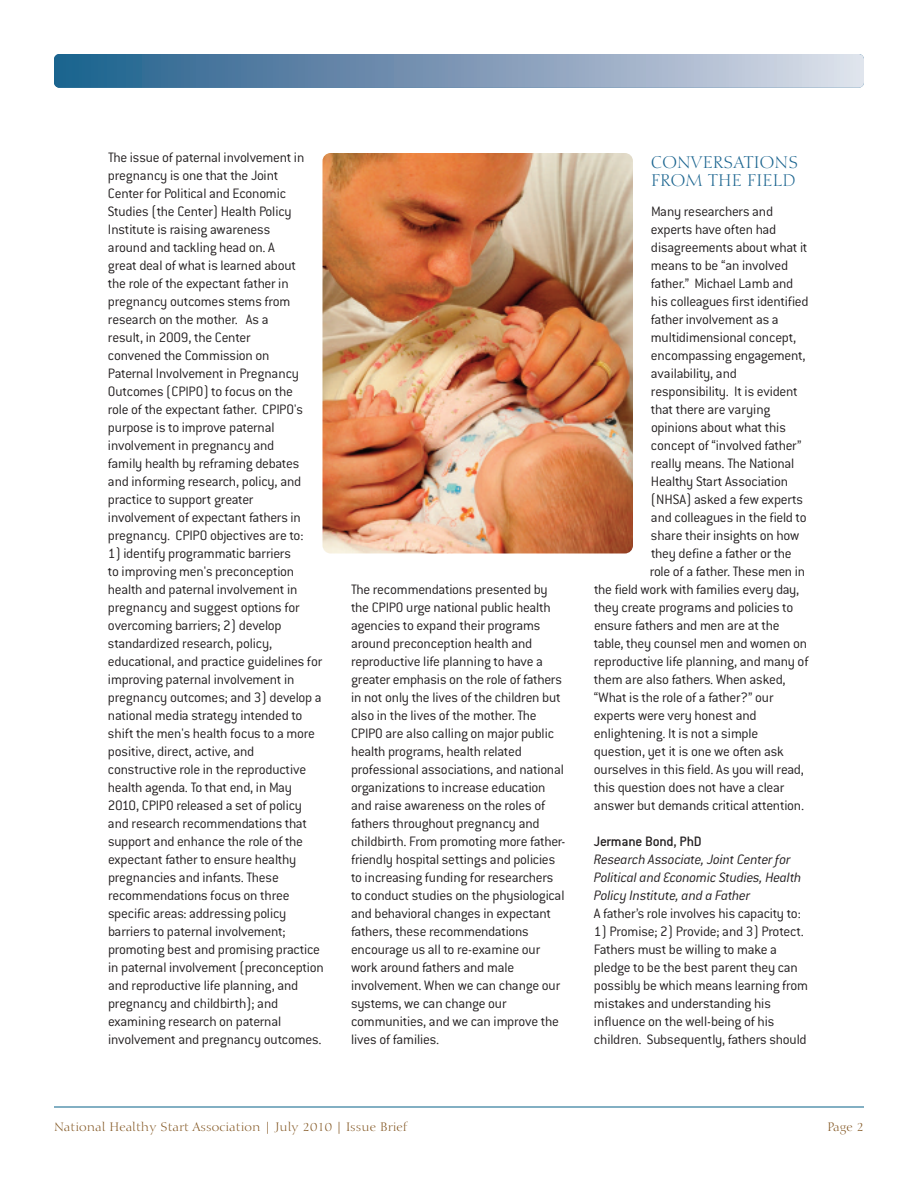
<style>
.page{position:relative;width:918px;height:1188px;background:#fff}
.page>*{position:absolute;margin:0;border:0;box-sizing:border-box;transform-origin:0 0}
.t1{font:16.5px/18px "Calligraphic 810 BT";letter-spacing:.01em;color:#1a648f}
.t2{font:300 15px/18px "Conduit ITC";letter-spacing:-.015em;color:#231f20}
.t3{font:italic 300 15px/18px "Conduit ITC";letter-spacing:-.015em;color:#231f20}
.t4{font:500 15px "Conduit ITC";letter-spacing:-.015em;color:#231f20}
.t5{font:12px "Calligraphic 810 BT";color:#7f511b}
</style>
<div class="page">
<div style="left:54px;top:54px;width:810px;height:34px;background:linear-gradient(to right,#1e5c89,#dddbe7);border-radius:5px"></div>
<hr style="left:54px;top:1106px;width:810px;height:2px;background:#5996b0">
<img style="left:322px;top:153px;width:311px;height:401px;border-radius:8px">
<p class="t2" style="left:108px;top:150px;width:198px">The issue of paternal involvement in pregnancy is one that the Joint<br>Center for Political and Economic<br>Studies (the Center) Health Policy<br>Institute is raising awareness around and tackling head on. A great deal of what is learned about the role of the expectant father in pregnancy outcomes stems from research on the mother. As a result, in 2009, the Center convened the Commission on<br>Paternal Involvement in Pregnancy<br>Outcomes (CPIPO) to focus on the role of the expectant father. CPIPO's purpose is to improve paternal involvement in pregnancy and family health by reframing debates and informing research, policy, and practice to support greater involvement of expectant fathers in pregnancy. CPIPO objectives are to:</p>
<p class="t2" style="left:108px;top:546px;width:217px">1) identify programmatic barriers<br>to improving men's preconception health and paternal involvement in pregnancy and suggest options for overcoming barriers; 2) develop standardized research, policy, educational, and practice guidelines for improving paternal involvement in pregnancy outcomes; and 3) develop a national media strategy intended to shift the men's health focus to a more positive, direct, active, and constructive role in the reproductive health agenda. To that end, in May 2010, CPIPO released a set of policy and research recommendations that support and enhance the role of the expectant father to ensure healthy pregnancies and infants. These recommendations focus on three specific areas: addressing policy barriers to paternal involvement; promoting best and promising practice in paternal involvement (preconception and reproductive life planning, and pregnancy and childbirth); and examining research on paternal involvement and pregnancy outcomes.</p>
<p class="t2" style="left:351px;top:582px;width:216px">The recommendations presented by the CPIPO urge national public health agencies to expand their programs around preconception health and reproductive life planning to have a greater emphasis on the role of fathers in not only the lives of the children but also in the lives of the mother. The CPIPO are also calling on major public health programs, health related professional associations, and national organizations to increase education and raise awareness on the roles of fathers throughout pregnancy and childbirth. From promoting more father&shy;friendly hospital settings and policies to increasing funding for researchers to conduct studies on the physiological and behavioral changes in expectant fathers, these recommendations encourage us all to re-examine our work around fathers and male involvement. When we can change our systems, we can change our communities, and we can improve the lives of families.</p>
<p class="t1" style="left:651px;top:155px;width:149px">CONVERSATIONS<br>FROM THE FIELD</p>
<p class="t2" style="left:651px;top:204px;width:124px">Many researchers and</p>
<p class="t2" style="left:651px;top:222px;width:127px">experts have often had</p>
<p class="t2" style="left:651px;top:240px;width:158px">disagreements about what it</p>
<p class="t2" style="left:651px;top:258px;width:139px">means to be “an involved</p>
<p class="t2" style="left:651px;top:276px;width:144px">father.” Michael Lamb and</p>
<p class="t2" style="left:651px;top:294px;width:159px">his colleagues first identified</p>
<p class="t2" style="left:651px;top:312px;width:129px">father involvement as a</p>
<p class="t2" style="left:651px;top:330px;width:147px">multidimensional concept,</p>
<p class="t2" style="left:651px;top:348px;width:156px">encompassing engagement,</p>
<p class="t2" style="left:651px;top:366px;width:87px">availability, and</p>
<p class="t2" style="left:651px;top:384px;width:148px">responsibility. It is evident</p>
<p class="t2" style="left:651px;top:402px;width:121px">that there are varying</p>
<p class="t2" style="left:651px;top:420px;width:136px">opinions about what this</p>
<p class="t2" style="left:651px;top:438px;width:152px">concept of “involved father”</p>
<p class="t2" style="left:651px;top:456px;width:145px">really means. The National</p>
<p class="t2" style="left:651px;top:474px;width:139px">Healthy Start Association</p>
<p class="t2" style="left:651px;top:492px;width:154px">(NHSA) asked a few experts</p>
<p class="t2" style="left:651px;top:510px;width:157px">and colleagues in the field to</p>
<p class="t2" style="left:651px;top:528px;width:150px">share their insights on how</p>
<p class="t2" style="left:651px;top:546px;width:142px">they define a father or the</p>
<p class="t2" style="left:650px;top:564px;width:157px">role of a father. These men in</p>
<p class="t2" style="left:594px;top:582px;width:207px">the field work with families every day,</p>
<p class="t2" style="left:594px;top:600px;width:201px">they create programs and policies to</p>
<p class="t2" style="left:594px;top:618px;width:187px">ensure fathers and men are at the</p>
<p class="t2" style="left:594px;top:636px;width:215px">table, they counsel men and women on</p>
<p class="t2" style="left:594px;top:654px;width:216px">reproductive life planning, and many of</p>
<p class="t2" style="left:594px;top:672px;width:193px">them are also fathers. When asked,</p>
<p class="t2" style="left:594px;top:690px;width:181px">“What is the role of a father?” our</p>
<p class="t2" style="left:594px;top:708px;width:164px">experts were very honest and</p>
<p class="t2" style="left:594px;top:726px;width:166px">enlightening. It is not a simple</p>
<p class="t2" style="left:594px;top:744px;width:192px">question, yet it is one we often ask</p>
<p class="t2" style="left:594px;top:762px;width:212px">ourselves in this field. As you will read,</p>
<p class="t2" style="left:594px;top:780px;width:192px">this question does not have a clear</p>
<p class="t2" style="left:594px;top:798px;width:212px">answer but demands critical attention.</p>
<p class="t4" style="left:594px;top:837px;width:109px">Jermane Bond, PhD</p>
<p class="t3" style="left:594px;top:852px;width:209px">Research Associate, Joint Center for<br>Political and Economic Studies, Health<br>Policy Institute, and a Father</p>
<p class="t2" style="left:594px;top:906px;width:208px">A father’s role involves his capacity to:</p>
<p class="t2" style="left:594px;top:924px;width:216px">1) Promise; 2) Provide; and 3) Protect.<br>Fathers must be willing to make a pledge to be the best parent they can possibly be which means learning from mistakes and understanding his influence on the well-being of his children. Subsequently, fathers should</p>
<p class="t5" style="left:54px;top:1122px;width:355px">National Healthy Start Association | July 2010 | Issue Brief</p>
<p class="t5" style="left:828px;top:1122px;width:38px">Page 2</p>
</div>
